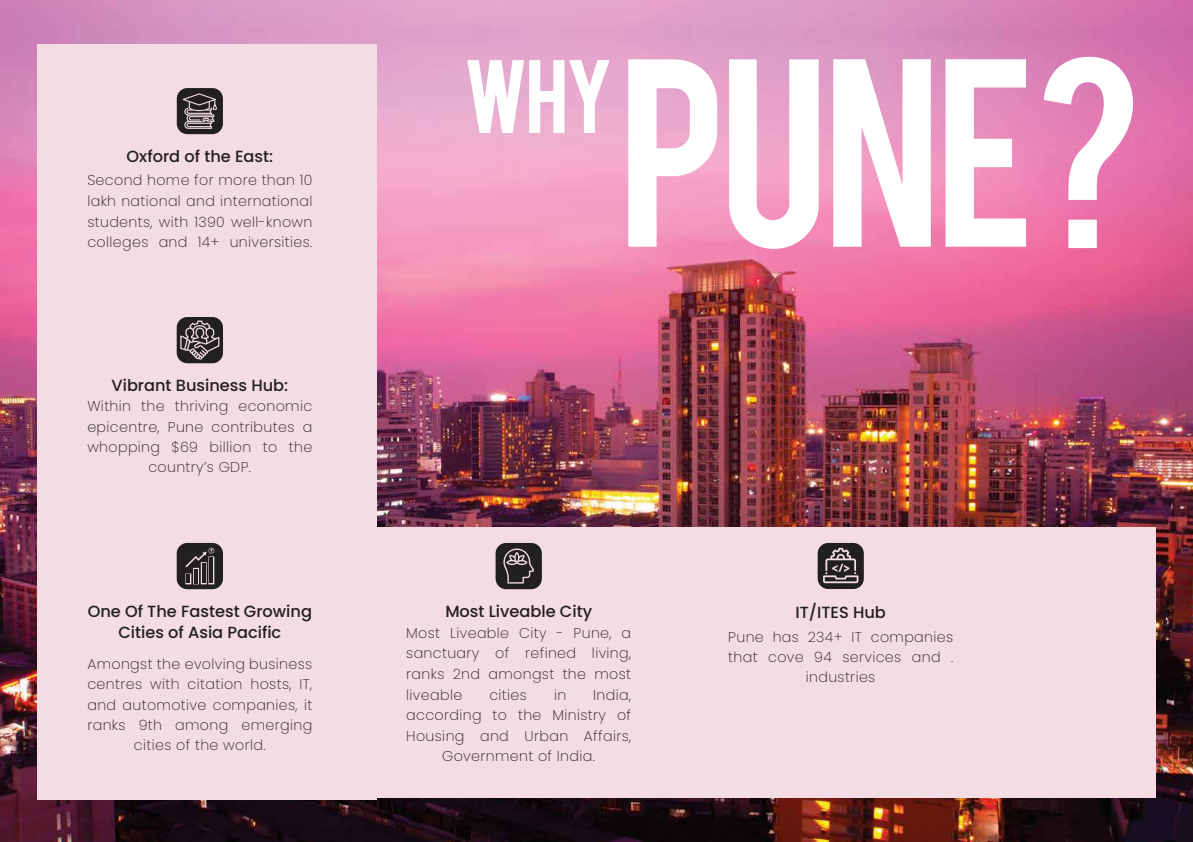
<style>
.page{position:relative;width:1193px;height:842px;background:#fff}
.page>*{position:absolute;margin:0;border:0;box-sizing:border-box;transform-origin:0 0}
.t1{font:210.5px "Bebas";color:#fff}
.t2{font:81.8px "Bebas";color:#fff}
.t3{font:500 16.2px/20.7px "Poppins";color:#221f1f;text-align:center}
.t4{font:200 14.3px/20.6px "Poppins";letter-spacing:.025em;color:#221f1f;text-align:justify}
</style>
<div class="page">
<img style="left:0;top:0;width:1192px;height:842px">
<div style="left:38px;top:527px;width:1116px;height:271px;background:#f3dce4"></div>
<div style="left:38px;top:44px;width:339px;height:755px;background:#f3dce4"></div>
<svg style="left:177px;top:88px;width:46px;height:46px;background:#544c4e"></svg>
<svg style="left:177px;top:317px;width:46px;height:46px;background:#534b4d"></svg>
<svg style="left:177px;top:543px;width:46px;height:46px;background:#433c3e"></svg>
<hr style="left:202px;top:563px;width:3px;height:20px;background:#221f1f">
<svg style="left:817px;top:543px;width:46px;height:46px;background:#524a4c"></svg>
<svg style="left:495px;top:543px;width:46px;height:46px;background:#453f40"></svg>
<p class="t3" style="left:127px;top:146px;width:148px">Oxford of the East:</p>
<p class="t4" style="left:87px;top:170px;width:226px">Second home for more than 10 lakh national and international students, with 1390 well-known colleges and 14+ universities.</p>
<p class="t3" style="left:111px;top:375px;width:178px">Vibrant Business Hub:</p>
<p class="t4" style="left:87px;top:396px;width:226px">Within the thriving economic epicentre, Pune contributes a whopping $69 billion to the</p>
<p class="t4" style="left:148px;top:457px;width:104px">country’s GDP.</p>
<p class="t3" style="left:88px;top:601px;width:226px">One Of The Fastest Growing<br>Cities of Asia Pacific</p>
<p class="t4" style="left:87px;top:653px;width:226px;text-align:center">Amongst the evolving business centres with citation hosts, IT, and automotive companies, it ranks 9th among emerging cities of the world.</p>
<h2 class="t2" style="left:463px;top:37px;width:151px">WHY</h2>
<h1 class="t1" style="left:618px;top:0;width:525px">PUNE ?</h1>
<p class="t3" style="left:445px;top:601px;width:148px">Most Liveable City</p>
<p class="t4" style="left:406px;top:623px;width:226px">Most Liveable City - Pune, a sanctuary of refined living, ranks 2nd amongst the most liveable</p>
<p class="t4" style="left:406px;top:684px;width:226px;text-indent:187px">India, according to the Ministry of Housing and Urban Affairs,</p>
<p class="t4" style="left:489px;top:684px;width:39px">cities</p>
<p class="t4" style="left:554px;top:684px;width:14px">in</p>
<p class="t4" style="left:442px;top:746px;width:154px">Government of India.</p>
<p class="t3" style="left:795px;top:602px;width:92px">IT/ITES Hub</p>
<p class="t4" style="left:728px;top:626px;width:226px;text-align:center">Pune has 234+ IT companies that cove 94 services and . industries</p>
</div>
